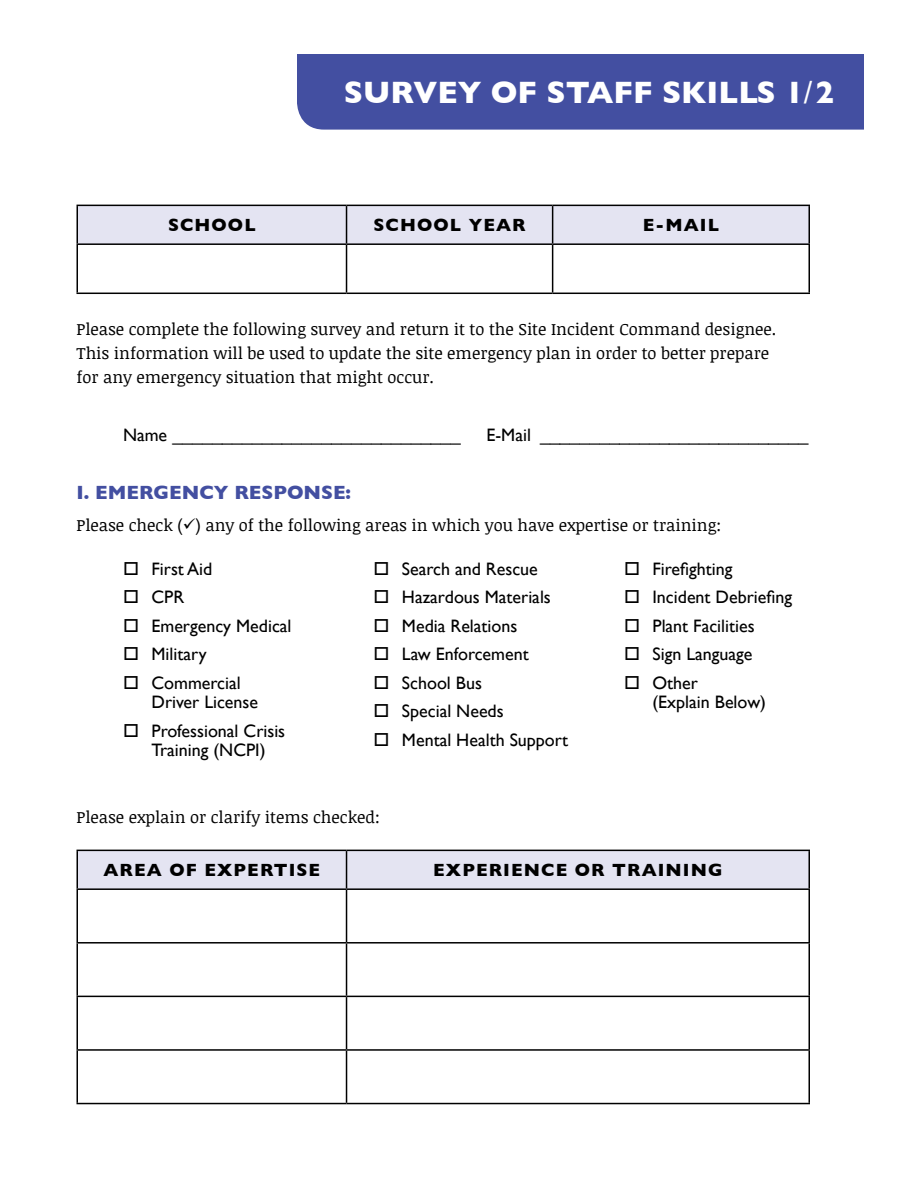
<style>
.page{position:relative;width:918px;height:1188px;background:#fff}
.page>*{position:absolute;margin:0;border:0;box-sizing:border-box;transform-origin:0 0}
.t1{font:700 31.5px "Gill Sans";color:#fff}
.t2{font:700 19.5px "Gill Sans";color:#434fa1}
.t3{font:18px/19.5px "Gill Sans";color:#000}
.t4{font:700 18px "Gill Sans";letter-spacing:.06em;color:#000}
.t5{font:16.5px/24px "Noticia Text";color:#000}
.s1{font-weight:400}
</style>
<div class="page">
<div style="left:297px;top:54px;width:567px;height:76px;background:#434fa1"></div>
<div style="left:78px;top:206px;width:730px;height:37px;background:#e4e4f2"></div>
<hr style="left:76px;top:205px;width:271px;height:1px;background:#000">
<hr style="left:76px;top:206px;width:2px;height:37px;background:#000">
<hr style="left:347px;top:205px;width:206px;height:1px;background:#000">
<hr style="left:346px;top:206px;width:1px;height:37px;background:#000">
<hr style="left:553px;top:205px;width:257px;height:1px;background:#000">
<hr style="left:552px;top:206px;width:1px;height:37px;background:#000">
<hr style="left:808px;top:206px;width:2px;height:37px;background:#000">
<hr style="left:76px;top:243px;width:271px;height:2px;background:#000">
<hr style="left:76px;top:245px;width:2px;height:48px;background:#000">
<hr style="left:347px;top:243px;width:206px;height:2px;background:#000">
<hr style="left:346px;top:245px;width:1px;height:48px;background:#000">
<hr style="left:553px;top:243px;width:257px;height:2px;background:#000">
<hr style="left:552px;top:245px;width:1px;height:48px;background:#000">
<hr style="left:808px;top:245px;width:2px;height:48px;background:#000">
<hr style="left:76px;top:293px;width:271px;height:1px;background:#000">
<hr style="left:347px;top:293px;width:206px;height:1px;background:#000">
<hr style="left:553px;top:293px;width:257px;height:1px;background:#000">
<div style="left:78px;top:851px;width:730px;height:37px;background:#e4e4f2"></div>
<hr style="left:76px;top:850px;width:271px;height:1px;background:#000">
<hr style="left:76px;top:851px;width:2px;height:37px;background:#000">
<hr style="left:347px;top:850px;width:463px;height:1px;background:#000">
<hr style="left:346px;top:851px;width:1px;height:37px;background:#000">
<hr style="left:808px;top:851px;width:2px;height:37px;background:#000">
<hr style="left:76px;top:888px;width:271px;height:2px;background:#000">
<hr style="left:76px;top:890px;width:2px;height:52px;background:#000">
<hr style="left:347px;top:888px;width:463px;height:2px;background:#000">
<hr style="left:346px;top:890px;width:1px;height:52px;background:#000">
<hr style="left:808px;top:890px;width:2px;height:52px;background:#000">
<hr style="left:76px;top:942px;width:271px;height:2px;background:#000">
<hr style="left:76px;top:944px;width:2px;height:52px;background:#000">
<hr style="left:347px;top:942px;width:463px;height:2px;background:#000">
<hr style="left:346px;top:944px;width:1px;height:52px;background:#000">
<hr style="left:808px;top:944px;width:2px;height:52px;background:#000">
<hr style="left:76px;top:996px;width:271px;height:1px;background:#000">
<hr style="left:76px;top:997px;width:2px;height:52px;background:#000">
<hr style="left:347px;top:996px;width:463px;height:1px;background:#000">
<hr style="left:346px;top:997px;width:1px;height:52px;background:#000">
<hr style="left:808px;top:997px;width:2px;height:52px;background:#000">
<hr style="left:76px;top:1049px;width:271px;height:2px;background:#000">
<hr style="left:76px;top:1051px;width:2px;height:52px;background:#000">
<hr style="left:347px;top:1049px;width:463px;height:2px;background:#000">
<hr style="left:346px;top:1051px;width:1px;height:52px;background:#000">
<hr style="left:808px;top:1051px;width:2px;height:52px;background:#000">
<hr style="left:76px;top:1103px;width:271px;height:1px;background:#000">
<hr style="left:347px;top:1103px;width:463px;height:1px;background:#000">
<p class="t1" style="left:344px;top:67px;width:492px">SURVEY OF STAFF SKILLS 1<span class="s1">/</span>2</p>
<p class="t4" style="left:168px;top:211px;width:89px">SCHOOL</p>
<p class="t4" style="left:374px;top:211px;width:154px">SCHOOL YEAR</p>
<p class="t4" style="left:643px;top:211px;width:78px">E-MAIL</p>
<p class="t5" style="left:76px;top:316px;width:701px">Please complete the following survey and return it to the Site Incident Command designee.<br>This information will be used to update the site emergency plan in order to better prepare for any emergency situation that might occur.</p>
<p class="t3" style="left:123px;top:426px;width:339px">Name _____________________________</p>
<p class="t3" style="left:487px;top:426px;width:323px">E-Mail ___________________________</p>
<p class="t2" style="left:76px;top:477px;width:276px">I. EMERGENCY RESPONSE:</p>
<p class="t5" style="left:76px;top:512px;width:646px">Please check (✓) any of the following areas in which you have expertise or training:</p>
<p class="t3" style="left:123px;top:559px;width:91px">□ First Aid</p>
<p class="t3" style="left:123px;top:588px;width:63px">□ CPR</p>
<p class="t3" style="left:123px;top:616px;width:170px">□ Emergency Medical</p>
<p class="t3" style="left:123px;top:645px;width:85px">□ Military</p>
<p class="t3" style="left:152px;top:673px;width:108px;text-indent:-28px">□ Commercial<br>Driver License</p>
<p class="t3" style="left:123px;top:721px;width:164px;text-align:center">□ Professional Crisis<br>Training (NCPI)</p>
<p class="t3" style="left:374px;top:559px;width:166px">□ Search and Rescue</p>
<p class="t3" style="left:374px;top:588px;width:179px">□ Hazardous Materials</p>
<p class="t3" style="left:374px;top:616px;width:145px">□ Media Relations</p>
<p class="t3" style="left:374px;top:645px;width:157px">□ Law Enforcement</p>
<p class="t3" style="left:374px;top:673px;width:110px">□ School Bus</p>
<p class="t3" style="left:374px;top:702px;width:132px">□ Special Needs</p>
<p class="t3" style="left:374px;top:730px;width:196px">□ Mental Health Support</p>
<p class="t3" style="left:624px;top:559px;width:110px">□ Firefighting</p>
<p class="t3" style="left:624px;top:588px;width:170px">□ Incident Debriefing</p>
<p class="t3" style="left:624px;top:616px;width:132px">□ Plant Facilities</p>
<p class="t3" style="left:624px;top:645px;width:130px">□ Sign Language</p>
<p class="t3" style="left:652px;top:673px;width:115px;text-indent:-28px">□ Other<br>(Explain Below)</p>
<p class="t5" style="left:76px;top:805px;width:305px">Please explain or clarify items checked:</p>
<p class="t4" style="left:104px;top:856px;width:218px">AREA OF EXPERTISE</p>
<p class="t4" style="left:433px;top:856px;width:291px">EXPERIENCE OR TRAINING</p>
</div>
